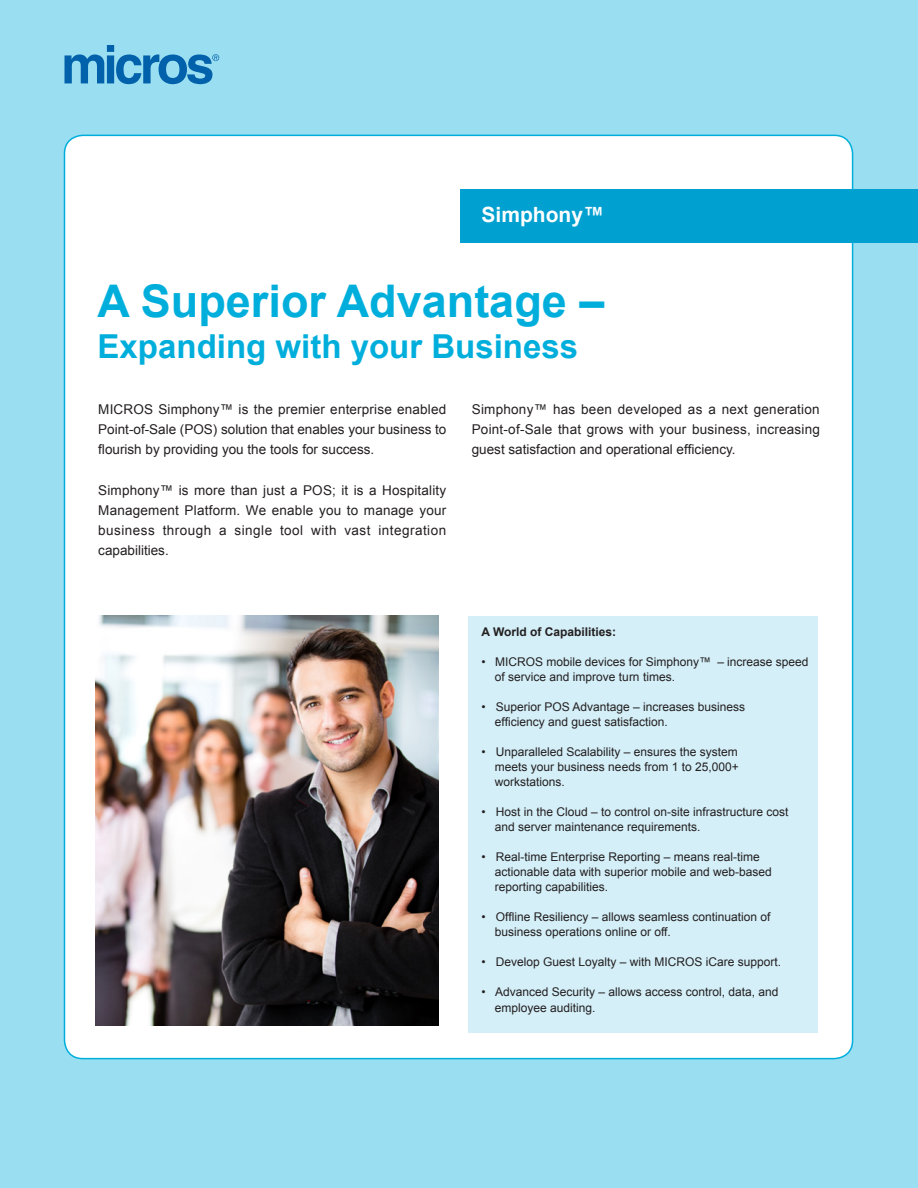
<style>
.page{position:relative;width:918px;height:1188px;background:#9adef1}
.page>*{position:absolute;margin:0;border:0;box-sizing:border-box;transform-origin:0 0}
.t1{font:700 45px "Arial";color:#00aedc}
.t2{font:700 33px "Arial";color:#00aedc}
.t3{font:700 21px "Arial";color:#fff}
.intro{font:13.5px/20.2px "Arial";color:#231f20;text-align:justify}
.Content_-_Intro{font:12px "Arial";color:#231f20}
.Content_-_Intro-2{font:700 12px "Arial";color:#231f20}
</style>
<div class="page">
<div style="left:64px;top:135px;width:789px;height:924px;background:#fff;border-radius:18px"></div>
<div style="left:469px;top:616px;width:349px;height:416px;background:#d4eff8"></div>
<img style="left:96px;top:616px;width:343px;height:409px">
<div style="left:460px;top:189px;width:458px;height:54px;background:#00a0d1"></div>
<svg style="left:65px;top:45px;width:154px;height:39px"></svg>
<p class="t3" style="left:482px;top:200px;width:124px">Simphony™</p>
<p class="t1" style="left:98px;top:272px;width:508px">A Superior Advantage –</p>
<p class="t2" style="left:98px;top:324px;width:482px">Expanding with your Business</p>
<p class="intro" style="left:98px;top:399px;width:350px">MICROS Simphony™ is the premier enterprise enabled Point-of-Sale (POS) solution that enables your business to flourish by providing you the tools for success.</p>
<p class="intro" style="left:98px;top:480px;width:350px">Simphony™ is more than just a POS; it is a Hospitality Management Platform. We enable you to manage your business through a single tool with vast integration capabilities.</p>
<p class="intro" style="left:472px;top:399px;width:350px">Simphony™ has been developed as a next generation Point-of-Sale that grows with your business, increasing guest satisfaction and operational efficiency.</p>
<p class="Content_-_Intro-2" style="left:482px;top:623px;width:136px">A World of Capabilities:</p>
<p class="Content_-_Intro" style="left:482px;top:654px;width:328px">• MICROS mobile devices for Simphony™ – increase speed</p>
<p class="Content_-_Intro" style="left:495px;top:669px;width:182px">of service and improve turn times.</p>
<p class="Content_-_Intro" style="left:482px;top:699px;width:265px">• Superior POS Advantage – increases business</p>
<p class="Content_-_Intro" style="left:495px;top:714px;width:174px">efficiency and guest satisfaction.</p>
<p class="Content_-_Intro" style="left:482px;top:744px;width:258px">• Unparalleled Scalability – ensures the system</p>
<p class="Content_-_Intro" style="left:495px;top:759px;width:245px">meets your business needs from 1 to 25,000+</p>
<p class="Content_-_Intro" style="left:495px;top:774px;width:72px">workstations.</p>
<p class="Content_-_Intro" style="left:482px;top:804px;width:308px">• Host in the Cloud – to control on-site infrastructure cost</p>
<p class="Content_-_Intro" style="left:495px;top:819px;width:207px">and server maintenance requirements.</p>
<p class="Content_-_Intro" style="left:482px;top:849px;width:280px">• Real-time Enterprise Reporting – means real-time</p>
<p class="Content_-_Intro" style="left:495px;top:864px;width:278px">actionable data with superior mobile and web-based</p>
<p class="Content_-_Intro" style="left:495px;top:879px;width:115px">reporting capabilities.</p>
<p class="Content_-_Intro" style="left:482px;top:909px;width:290px">• Offline Resiliency – allows seamless continuation of</p>
<p class="Content_-_Intro" style="left:495px;top:924px;width:177px">business operations online or off.</p>
<p class="Content_-_Intro" style="left:482px;top:954px;width:301px">• Develop Guest Loyalty – with MICROS iCare support.</p>
<p class="Content_-_Intro" style="left:482px;top:984px;width:299px">• Advanced Security – allows access control, data, and</p>
<p class="Content_-_Intro" style="left:495px;top:1000px;width:102px">employee auditing.</p>
</div>
